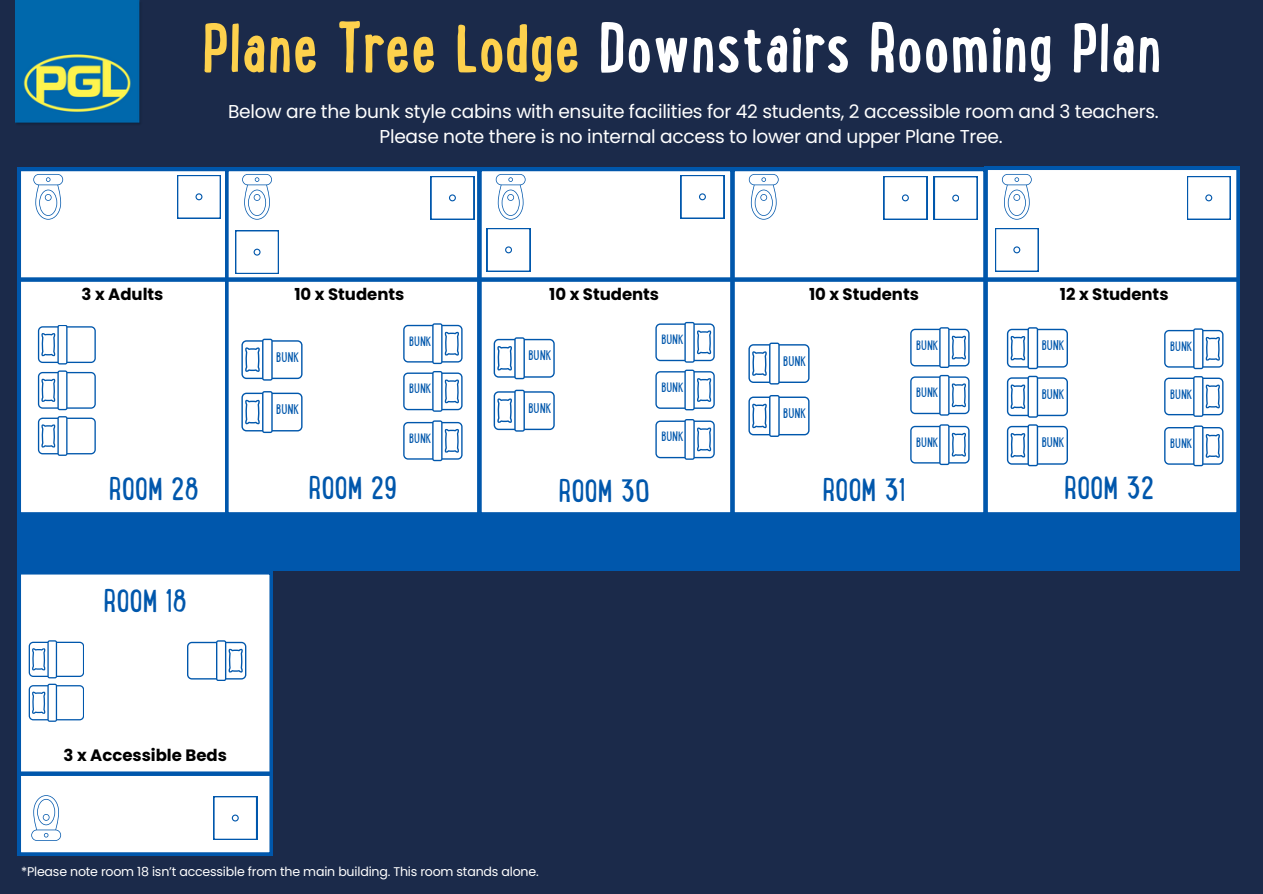
<style>
.page{position:relative;width:1263px;height:894px;background:#fff}
.page>*{position:absolute;margin:0;border:0;box-sizing:border-box;transform-origin:0 0}
.t1{font:700 62.25px "Lunch Box";color:#fff}
.t2{font:34.5px "Lunch Box";color:#0057ac}
.t3{font:18.6px/25.8px "Poppins";letter-spacing:-.015em;color:#fff;text-align:center}
.t4{font:700 16.5px "Poppins";color:#000}
.t5{font:14.85px "Lunch Box";color:#0057ac}
.t6{font:14.4px "Lunch Box";color:#0057ac}
.t7{font:12.6px "Poppins";letter-spacing:-.015em;color:#fff}
.s1{color:#fdd14d}
</style>
<div class="page">
<div style="left:0;top:0;width:1263px;height:893px;background:#1b2a4a"></div>
<div style="left:18px;top:168px;width:207px;height:346px;background:#fff"></div>
<div style="left:225px;top:168px;width:253px;height:346px;background:#fff"></div>
<div style="left:478px;top:168px;width:253px;height:346px;background:#fff"></div>
<div style="left:731px;top:168px;width:253px;height:346px;background:#fff"></div>
<svg style="left:984px;top:167px;width:256px;height:347px;background:#ecf3f9"></svg>
<svg style="left:18px;top:571px;width:255px;height:284px;background:#eff4f9"></svg>
<div style="left:18px;top:514px;width:1221px;height:56px;background:#0057ac"></div>
<svg style="left:33px;top:174px;width:30px;height:45px"></svg>
<svg style="left:242px;top:174px;width:30px;height:45px"></svg>
<svg style="left:496px;top:174px;width:30px;height:45px"></svg>
<svg style="left:749px;top:174px;width:30px;height:45px"></svg>
<svg style="left:1002px;top:174px;width:30px;height:45px"></svg>
<svg style="left:31px;top:795px;width:30px;height:45px"></svg>
<svg style="left:29px;top:640px;width:55px;height:81px;background:#d4e2f0"></svg>
<div style="left:18px;top:277px;width:1222px;height:5px;background:#0057ac"></div>
<svg style="left:18px;top:771px;width:255px;height:4px"></svg>
<svg style="left:431px;top:176px;width:43px;height:44px;background:#e3ecf5"></svg>
<svg style="left:177px;top:175px;width:44px;height:43px;background:#e3ecf5"></svg>
<svg style="left:681px;top:175px;width:43px;height:43px;background:#e8f0f7"></svg>
<svg style="left:934px;top:176px;width:43px;height:44px;background:#e3ecf5"></svg>
<svg style="left:884px;top:176px;width:43px;height:44px;background:#e3ecf5"></svg>
<svg style="left:487px;top:228px;width:43px;height:43px;background:#e8f0f7"></svg>
<svg style="left:1187px;top:176px;width:43px;height:44px;background:#e3ecf5"></svg>
<svg style="left:995px;top:228px;width:44px;height:43px;background:#e3ecf5"></svg>
<svg style="left:235px;top:230px;width:44px;height:44px;background:#dee9f4"></svg>
<svg style="left:213px;top:796px;width:44px;height:43px;background:#e3ecf5"></svg>
<img style="left:15px;top:0;width:125px;height:124px">
<svg style="left:38px;top:371px;width:58px;height:39px;background:#cfdfef"></svg>
<svg style="left:38px;top:416px;width:58px;height:40px;background:#d0e0ef"></svg>
<svg style="left:38px;top:325px;width:58px;height:39px;background:#cfdfef"></svg>
<svg style="left:241px;top:391px;width:61px;height:42px;background:#d1e0f0"></svg>
<svg style="left:404px;top:323px;width:59px;height:41px;background:#d2e1f0"></svg>
<svg style="left:241px;top:338px;width:61px;height:42px;background:#d2e1f0"></svg>
<svg style="left:404px;top:371px;width:59px;height:40px;background:#d1e1f0"></svg>
<svg style="left:404px;top:420px;width:59px;height:41px;background:#d2e1f0"></svg>
<svg style="left:494px;top:389px;width:60px;height:42px;background:#d3e1f0"></svg>
<svg style="left:656px;top:322px;width:59px;height:40px;background:#d1e0ef"></svg>
<svg style="left:494px;top:337px;width:60px;height:42px;background:#d2e1f0"></svg>
<svg style="left:656px;top:369px;width:59px;height:41px;background:#d1e1f0"></svg>
<svg style="left:656px;top:419px;width:59px;height:40px;background:#d1e0ef"></svg>
<svg style="left:748px;top:395px;width:61px;height:42px;background:#d1e0f0"></svg>
<svg style="left:911px;top:327px;width:59px;height:41px;background:#d2e1f0"></svg>
<svg style="left:748px;top:342px;width:61px;height:42px;background:#d1e1f0"></svg>
<svg style="left:911px;top:375px;width:59px;height:40px;background:#d1e1f0"></svg>
<svg style="left:911px;top:424px;width:59px;height:41px;background:#d2e1f0"></svg>
<svg style="left:1007px;top:375px;width:60px;height:42px;background:#d3e2f0"></svg>
<svg style="left:1164px;top:328px;width:59px;height:41px;background:#d1e0f0"></svg>
<svg style="left:1007px;top:327px;width:60px;height:42px;background:#d2e1f0"></svg>
<svg style="left:1164px;top:376px;width:59px;height:41px;background:#d1e0f0"></svg>
<svg style="left:1164px;top:425px;width:59px;height:41px;background:#d1e0f0"></svg>
<svg style="left:1007px;top:424px;width:60px;height:42px;background:#d2e1f0"></svg>
<svg style="left:187px;top:640px;width:59px;height:40px;background:#d0e0ef"></svg>
<h1 class="t1" style="left:202px;top:26px;width:961px"><span class="s1">Plane Tree Lodge</span> Downstairs Rooming Plan</h1>
<h5 class="t3" style="left:228px;top:98px;width:932px">Below are the bunk style cabins with ensuite facilities for 42 students, 2 accessible room and 3 teachers.<br>Please note there is no internal access to lower and upper Plane Tree.</h5>
<p class="t4" style="left:82px;top:282px;width:83px">3 x Adults</p>
<h4 class="t4" style="left:294px;top:282px;width:111px">10 x Students</h4>
<h5 class="t4" style="left:549px;top:282px;width:111px">10 x Students</h5>
<p class="t4" style="left:809px;top:282px;width:111px">10 x Students</p>
<h5 class="t4" style="left:1060px;top:282px;width:110px">12 x Students</h5>
<h3 class="t2" style="left:109px;top:476px;width:92px">ROOM 28</h3>
<p class="t2" style="left:104px;top:588px;width:85px">ROOM 18</p>
<p class="t5" style="left:276px;top:352px;width:24px">BUNK</p>
<p class="t5" style="left:276px;top:404px;width:24px">BUNK</p>
<h5 class="t6" style="left:409px;top:336px;width:24px">BUNK</h5>
<h5 class="t6" style="left:409px;top:384px;width:24px">BUNK</h5>
<p class="t6" style="left:409px;top:433px;width:24px">BUNK</p>
<p class="t5" style="left:528px;top:350px;width:24px">BUNK</p>
<p class="t5" style="left:528px;top:403px;width:24px">BUNK</p>
<p class="t6" style="left:661px;top:335px;width:24px">BUNK</p>
<h2 class="t6" style="left:661px;top:382px;width:24px">BUNK</h2>
<p class="t6" style="left:661px;top:432px;width:24px">BUNK</p>
<h5 class="t5" style="left:783px;top:355px;width:24px">BUNK</h5>
<h4 class="t5" style="left:783px;top:408px;width:24px">BUNK</h4>
<p class="t6" style="left:916px;top:340px;width:24px">BUNK</p>
<p class="t6" style="left:916px;top:388px;width:24px">BUNK</p>
<h5 class="t6" style="left:916px;top:437px;width:24px">BUNK</h5>
<p class="t5" style="left:1042px;top:340px;width:24px">BUNK</p>
<h5 class="t6" style="left:1170px;top:341px;width:24px">BUNK</h5>
<h5 class="t6" style="left:1170px;top:389px;width:24px">BUNK</h5>
<h5 class="t5" style="left:1042px;top:437px;width:24px">BUNK</h5>
<p class="t6" style="left:1170px;top:438px;width:24px">BUNK</p>
<p class="t5" style="left:1042px;top:389px;width:24px">BUNK</p>
<h2 class="t2" style="left:309px;top:476px;width:90px">ROOM 29</h2>
<p class="t2" style="left:559px;top:479px;width:93px">ROOM 30</p>
<h5 class="t2" style="left:822px;top:478px;width:85px">ROOM 31</h5>
<p class="t2" style="left:1064px;top:476px;width:91px">ROOM 32</p>
<p class="t4" style="left:64px;top:743px;width:165px">3 x Accessible Beds</p>
<h2 class="t7" style="left:21px;top:862px;width:519px">*Please note room 18 isn’t accessible from the main building. This room stands alone.</h2>
</div>
